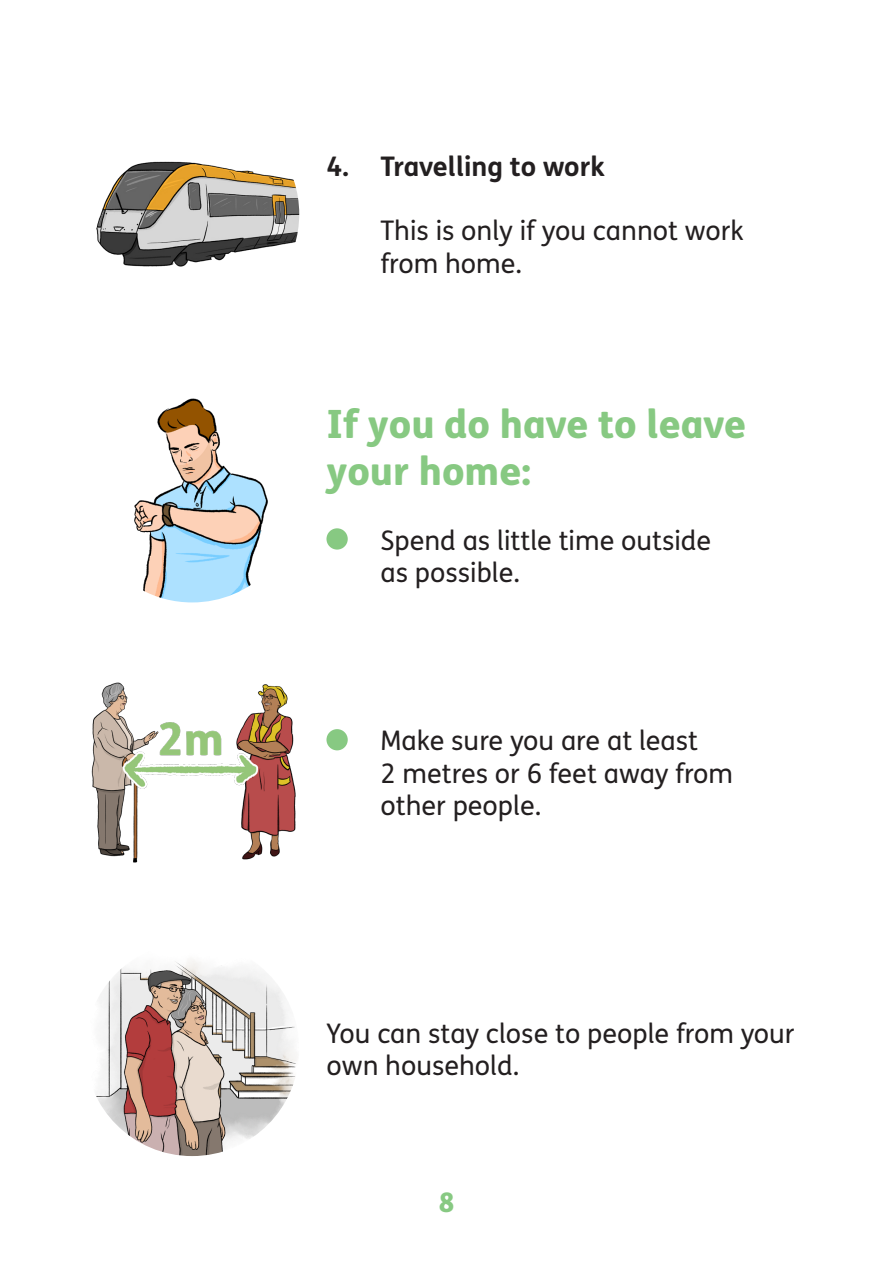
<style>
.page{position:relative;width:893px;height:1263px;background:#fff}
.page>*{position:absolute;margin:0;border:0;box-sizing:border-box;transform-origin:0 0}
.t1{font:800 39px/46.8px "FS Me";color:#87c982}
.t2{font:27px/32.4px "FS Me";color:#231f20}
.t3{font:700 27px "FS Me";color:#231f20}
.t4{font:800 27px "FS Me";color:#87c982}
</style>
<div class="page">
<div style="left:326px;top:528px;width:22px;height:22px;background:#87c982;border-radius:50%"></div>
<img style="left:91px;top:682px;width:205px;height:181px">
<div style="left:326px;top:729px;width:22px;height:21px;background:#87c982;border-radius:50%"></div>
<img style="left:96px;top:161px;width:203px;height:106px">
<img style="left:134px;top:398px;width:134px;height:204px">
<img style="left:85px;top:942px;width:214px;height:214px;border-radius:107px">
<p class="t3" style="left:326px;top:145px;width:280px">4. Travelling to work</p>
<p class="t2" style="left:380px;top:214px;width:365px">This is only if you cannot work</p>
<p class="t2" style="left:380px;top:247px;width:143px">from home.</p>
<p class="t1" style="left:326px;top:399px;width:421px">If you do have to leave your home:</p>
<p class="t2" style="left:380px;top:523px;width:332px">Spend as little time outside</p>
<p class="t2" style="left:380px;top:556px;width:141px">as possible.</p>
<p class="t2" style="left:380px;top:724px;width:319px">Make sure you are at least</p>
<p class="t2" style="left:380px;top:757px;width:354px">2 metres or 6 feet away from</p>
<p class="t2" style="left:380px;top:789px;width:162px">other people.</p>
<p class="t2" style="left:326px;top:1017px;width:470px">You can stay close to people from your own household.</p>
<p class="t4" style="left:439px;top:1181px;width:17px">8</p>
</div>
